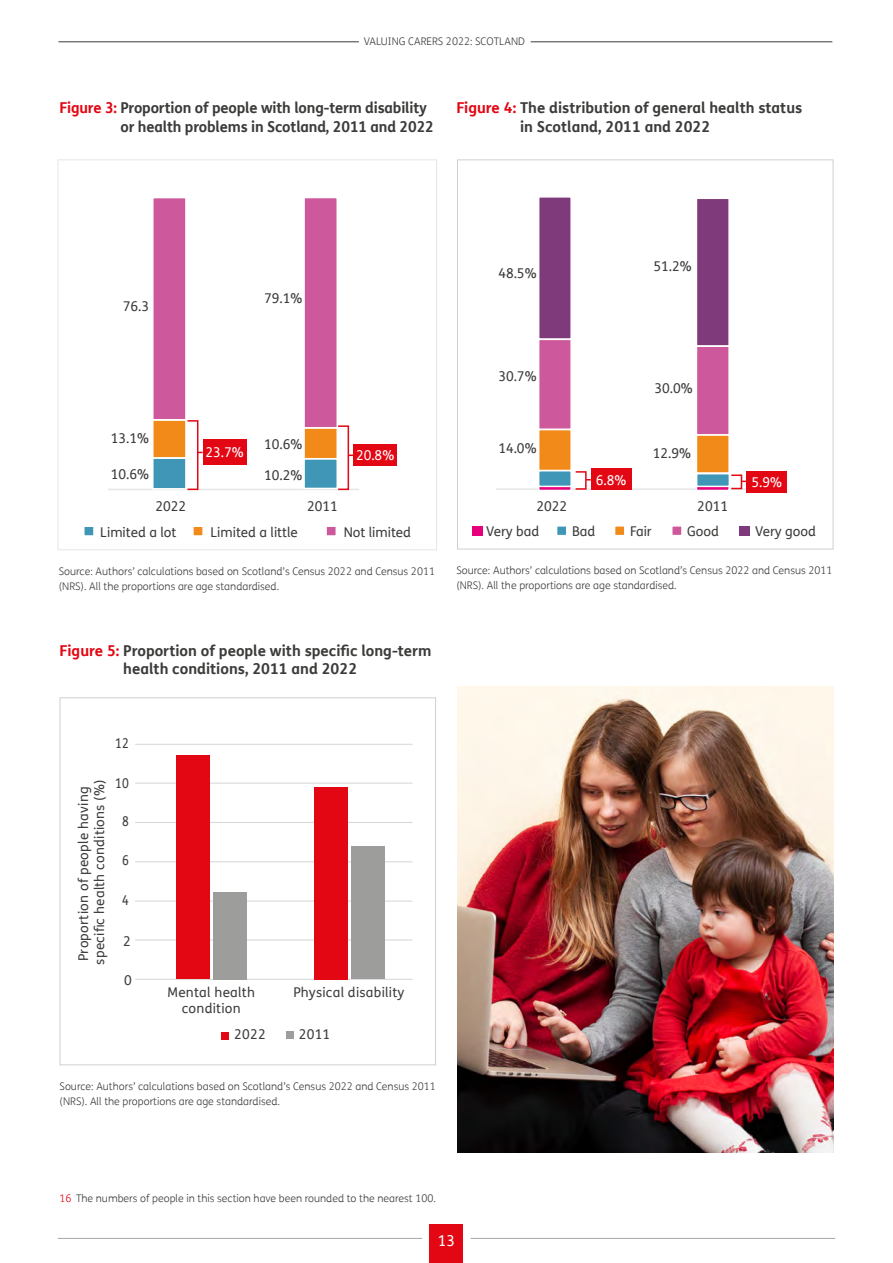
<style>
.page{position:relative;width:893px;height:1263px;background:#fff}
.page>*{position:absolute;margin:0;border:0;box-sizing:border-box;transform-origin:0 0}
.Total___figure_headings{font:700 15px/18.8px "FS Me";color:#3c3c3b}
.t1{font:15px "FS Me";color:#fff}
.t2{font:13.5px/26.1px "FS Me";letter-spacing:.02em;color:#3c3c3b}
.t3{font:13.5px "FS Me";color:#3c3c3b}
.t4{font:13.5px "FS Me";color:#fff}
.t5{font:13.5px "FS Me";letter-spacing:.02em;color:#3c3c3b;scale:.88 1}
.Source{font:300 10.5px/15px "FS Me";color:#3c3c3b}
.s1{color:#e30613}
</style>
<div class="page">
<hr style="left:108px;top:489px;width:251px;height:1px;background:#e6e6e6">
<div style="left:187px;top:420px;width:11px;height:70px;border:2px solid #e30613"></div>
<div style="left:203px;top:439px;width:43px;height:26px;background:#e30613"></div>
<div style="left:337px;top:425px;width:12px;height:65px;border:2px solid #e30613"></div>
<div style="left:353px;top:444px;width:44px;height:22px;background:#e30613"></div>
<div style="left:83px;top:525px;width:12px;height:12px;background:#3f96b6;border:2px solid #fff"></div>
<div style="left:192px;top:525px;width:12px;height:12px;background:#f28a19;border:2px solid #fff"></div>
<div style="left:325px;top:525px;width:12px;height:12px;background:#cd589b;border:2px solid #fff"></div>
<div style="left:58px;top:159px;width:379px;height:391px;border:1px solid #e6e6e6"></div>
<div style="left:303px;top:197px;width:35px;height:232px;background:#cd589b;border:2px solid #fff"></div>
<div style="left:303px;top:427px;width:35px;height:32px;background:#f28a19;border:2px solid #fff"></div>
<div style="left:303px;top:458px;width:35px;height:31px;background:#3f96b6;border:2px solid #fff"></div>
<div style="left:152px;top:419px;width:35px;height:40px;background:#f28a19;border:2px solid #fff"></div>
<div style="left:152px;top:197px;width:35px;height:223px;background:#cd589b;border:2px solid #fff"></div>
<div style="left:152px;top:457px;width:35px;height:33px;background:#3f96b6;border:2px solid #fff"></div>
<hr style="left:496px;top:488px;width:251px;height:2px;background:#e6e6e6">
<div style="left:575px;top:471px;width:12px;height:19px;border:2px solid #e30613"></div>
<div style="left:591px;top:469px;width:40px;height:21px;background:#e30613"></div>
<div style="left:472px;top:526px;width:10px;height:10px;background:#e6007b"></div>
<div style="left:556px;top:525px;width:11px;height:11px;background:#3f96b6;border:2px solid #fff"></div>
<div style="left:614px;top:525px;width:11px;height:11px;background:#f28a19;border:2px solid #fff"></div>
<div style="left:671px;top:525px;width:12px;height:11px;background:#cd589b;border:2px solid #fff"></div>
<div style="left:740px;top:526px;width:10px;height:10px;background:#7f3a7b"></div>
<div style="left:730px;top:474px;width:12px;height:15px;border:2px solid #e30613"></div>
<div style="left:747px;top:471px;width:40px;height:21px;background:#e30613"></div>
<div style="left:457px;top:159px;width:376px;height:390px;border:1px solid #d0d0d0"></div>
<div style="left:538px;top:196px;width:34px;height:144px;background:#7f3a7b;border:2px solid #fff"></div>
<div style="left:538px;top:339px;width:34px;height:91px;background:#cd589b;border:2px solid #fff"></div>
<div style="left:538px;top:429px;width:34px;height:42px;background:#f28a19;border:2px solid #fff"></div>
<svg style="left:538px;top:487px;width:34px;height:3px"></svg>
<div style="left:538px;top:470px;width:34px;height:17px;background:#3f96b6;border:2px solid #fff"></div>
<div style="left:696px;top:198px;width:34px;height:149px;background:#7f3a7b;border:2px solid #fff"></div>
<div style="left:696px;top:345px;width:34px;height:91px;background:#cd589b;border:2px solid #fff"></div>
<div style="left:696px;top:434px;width:34px;height:40px;background:#f28a19;border:2px solid #fff"></div>
<svg style="left:696px;top:487px;width:34px;height:3px"></svg>
<div style="left:696px;top:473px;width:34px;height:14px;background:#3f96b6;border:2px solid #fff"></div>
<hr style="left:135px;top:744px;width:278px;height:1px;background:#d9d9d9">
<hr style="left:135px;top:782px;width:278px;height:2px;background:#d9d9d9">
<hr style="left:135px;top:822px;width:278px;height:1px;background:#d9d9d9">
<hr style="left:135px;top:861px;width:278px;height:1px;background:#d9d9d9">
<hr style="left:135px;top:900px;width:278px;height:2px;background:#d9d9d9">
<hr style="left:135px;top:939px;width:278px;height:1px;background:#d9d9d9">
<hr style="left:135px;top:979px;width:278px;height:1px;background:#d9d9d9">
<div style="left:221px;top:1032px;width:8px;height:7px;background:#e30613"></div>
<div style="left:286px;top:1031px;width:8px;height:8px;background:#9d9d9c"></div>
<div style="left:351px;top:846px;width:34px;height:133px;background:#9d9d9c"></div>
<div style="left:314px;top:787px;width:34px;height:192px;background:#e30613"></div>
<div style="left:213px;top:892px;width:34px;height:87px;background:#9d9d9c"></div>
<div style="left:176px;top:755px;width:33px;height:224px;background:#e30613"></div>
<div style="left:60px;top:697px;width:376px;height:368px;border:1px solid #d0d0d0"></div>
<img style="left:457px;top:686px;width:376px;height:466px">
<div style="left:430px;top:1224px;width:33px;height:39px;background:#e30613"></div>
<hr style="left:58px;top:1238px;width:364px;height:1px;background:#a8a8a7">
<hr style="left:471px;top:1238px;width:364px;height:1px;background:#a8a8a7">
<hr style="left:58px;top:42px;width:301px;height:1px;background:#3c3c3b">
<hr style="left:531px;top:42px;width:301px;height:1px;background:#3c3c3b">
<p class="Source" style="left:364px;top:33px;width:163px">VALUING CARERS 2022: SCOTLAND</p>
<h3 class="Total___figure_headings" style="left:120px;top:98px;width:315px;text-indent:-61px"><span class="s1">Figure 3:</span> Proportion of people with long-term disability or health problems in Scotland, 2011 and 2022</h3>
<h3 class="Total___figure_headings" style="left:520px;top:98px;width:284px;text-indent:-64px"><span class="s1">Figure 4:</span> The distribution of general health status in Scotland, 2011 and 2022</h3>
<p class="t2" style="left:123px;top:293px;width:28px">76.3</p>
<p class="t2" style="left:264px;top:285px;width:40px">79.1%</p>
<p class="t2" style="left:498px;top:260px;width:40px">48.5%</p>
<p class="t2" style="left:653px;top:253px;width:40px">51.2%</p>
<p class="t2" style="left:111px;top:425px;width:40px">13.1%</p>
<p class="t2" style="left:111px;top:461px;width:40px">10.6%</p>
<p class="t2" style="left:264px;top:431px;width:40px">10.6%</p>
<p class="t2" style="left:264px;top:462px;width:40px">10.2%</p>
<p class="t4" style="left:205px;top:443px;width:40px">23.7%</p>
<p class="t4" style="left:356px;top:446px;width:40px">20.8%</p>
<p class="t2" style="left:155px;top:493px;width:32px">2022</p>
<p class="t2" style="left:307px;top:493px;width:32px">2011</p>
<p class="t3" style="left:100px;top:522px;width:78px">Limited a lot</p>
<p class="t3" style="left:210px;top:522px;width:89px">Limited a little</p>
<p class="t3" style="left:344px;top:522px;width:69px">Not limited</p>
<p class="Source" style="left:59px;top:564px;width:378px">Source: Authors’ calculations based on Scotland’s Census 2022 and Census 2011 (NRS). All the proportions are age standardised.</p>
<h1 class="Total___figure_headings" style="left:123px;top:640px;width:310px;text-indent:-64px"><span class="s1">Figure 5:</span> Proportion of people with specific long-term health conditions, 2011 and 2022</h1>
<p class="t2" style="left:498px;top:363px;width:40px">30.7%</p>
<p class="t2" style="left:498px;top:435px;width:40px">14.0%</p>
<p class="t4" style="left:596px;top:470px;width:32px">6.8%</p>
<p class="t2" style="left:654px;top:375px;width:40px">30.0%</p>
<p class="t2" style="left:653px;top:440px;width:40px">12.9%</p>
<p class="t2" style="left:536px;top:493px;width:32px">2022</p>
<p class="t2" style="left:697px;top:493px;width:32px">2011</p>
<p class="t4" style="left:752px;top:473px;width:32px">5.9%</p>
<p class="t2" style="left:486px;top:518px;width:54px">Very bad</p>
<p class="t2" style="left:572px;top:518px;width:25px">Bad</p>
<p class="t2" style="left:630px;top:518px;width:23px">Fair</p>
<p class="t2" style="left:687px;top:518px;width:33px">Good</p>
<p class="t3" style="left:755px;top:522px;width:62px">Very good</p>
<p class="Source" style="left:456px;top:563px;width:378px">Source: Authors’ calculations based on Scotland’s Census 2022 and Census 2011 (NRS). All the proportions are age standardised.</p>
<p class="t5" style="left:115px;top:734px;width:17px">12</p>
<p class="t2" style="left:75px;top:965px;width:187px;line-height:16.2px;rotate:-90deg">Proportion of people having specific health conditions (%)</p>
<p class="t5" style="left:115px;top:773px;width:17px">10</p>
<p class="t5" style="left:122px;top:812px;width:9px">8</p>
<p class="t5" style="left:122px;top:851px;width:9px">6</p>
<p class="t5" style="left:122px;top:891px;width:9px">4</p>
<p class="t2" style="left:123px;top:928px;width:9px">2</p>
<p class="t2" style="left:124px;top:966px;width:9px">0</p>
<p class="t2" style="left:168px;top:979px;width:89px">Mental health</p>
<p class="t2" style="left:293px;top:979px;width:113px">Physical disability</p>
<p class="t2" style="left:234px;top:995px;width:33px;text-indent:-52px">condition<br>2022</p>
<p class="t2" style="left:299px;top:1020px;width:33px">2011</p>
<p class="Source" style="left:60px;top:1079px;width:378px">Source: Authors’ calculations based on Scotland’s Census 2022 and Census 2011 (NRS). All the proportions are age standardised.</p>
<p class="Source" style="left:60px;top:1191px;width:378px"><span class="s1">16</span> The numbers of people in this section have been rounded to the nearest 100.</p>
<h1 class="t1" style="left:438px;top:1230px;width:19px">13</h1>
</div>
